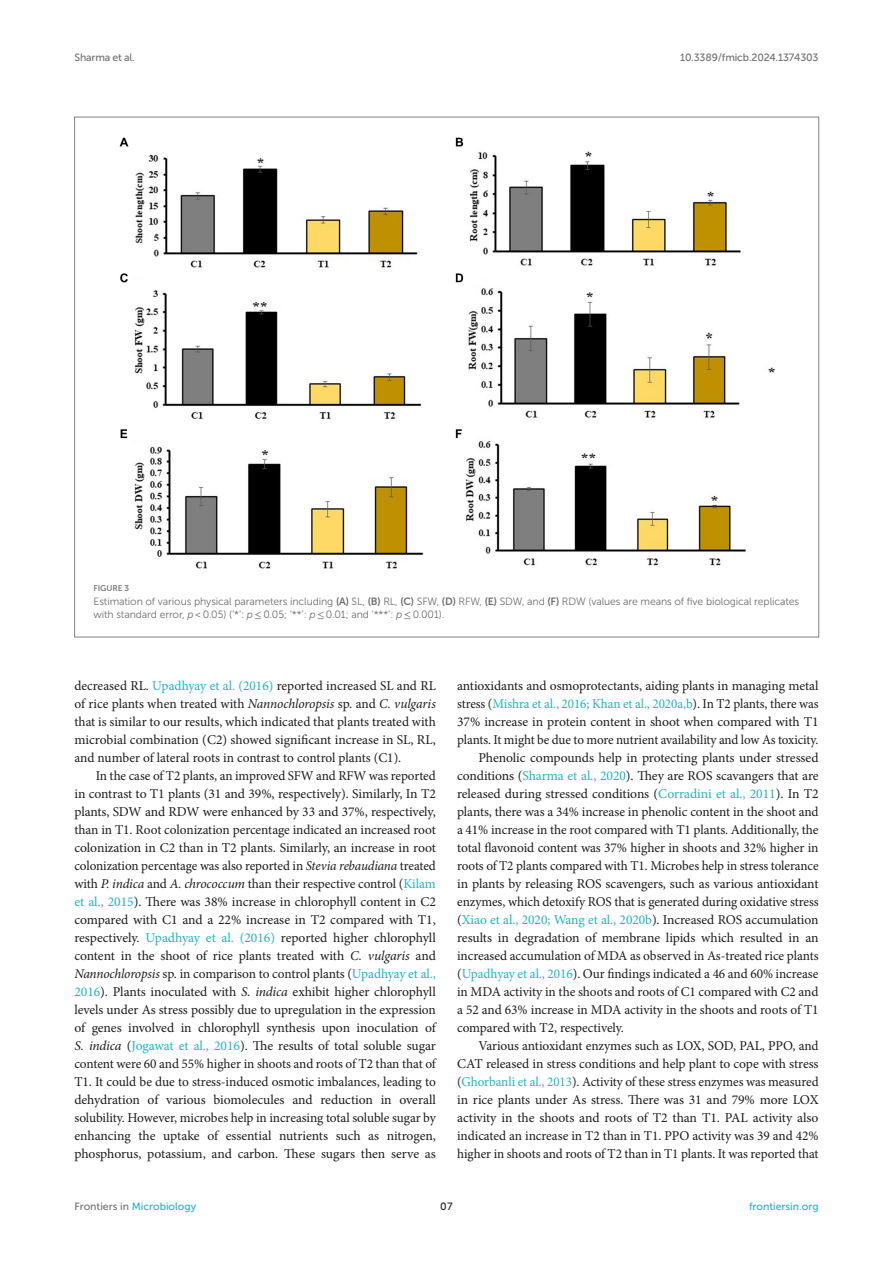
<style>
.page{position:relative;width:893px;height:1263px;background:#fff}
.page>*{position:absolute;margin:0;border:0;box-sizing:border-box;transform-origin:0 0}
.TEXT{font:13.5px/18px "Minion Pro";letter-spacing:-.005em;color:#1b1c1b;text-align:justify}
.FIG_LEG{font:10.5px/13.5px "Museo Sans 300";letter-spacing:-.01em;color:#706f70}
.t1{font:10.5px "Museo Sans 500";color:#1db5c3}
.t2{font:10.5px "Museo Sans 500";letter-spacing:-.015em;color:#706f70}
.t3{font:10.5px "Museo Sans 500";color:#1b1c1b}
.FIG_HD{font:8.25px "Museo Sans 700";letter-spacing:-.01em;color:#7e7f7f}
.s1{font-family:"Museo Sans 700"}
.s2{font-style:italic}
.s3{font-family:"STIX General"}
.s4{color:#1db5c3}
.s5{color:#706f70}
</style>
<div class="page">
<img style="left:119px;top:137px;width:656px;height:432px">
<p class="t2" style="left:74px;top:51px;width:62px">Sharma et al.</p>
<p class="t2" style="left:680px;top:51px;width:140px">10.3389/fmicb.2024.1374303</p>
<p class="FIG_HD" style="left:94px;top:584px;width:37px">FIGURE 3</p>
<p class="FIG_LEG" style="left:94px;top:594px;width:707px">Estimation of various physical parameters including <span class="s1">(A)</span> SL, <span class="s1">(B)</span> RL, <span class="s1">(C)</span> SFW, <span class="s1">(D)</span> RFW, <span class="s1">(E)</span> SDW, and <span class="s1">(F)</span> RDW (values are means of five biological replicates with standard error, <span class="s2">p</span> &lt; 0.05) (‘*’: <span class="s2">p</span> <span class="s3">≤</span> 0.05; ‘**’: <span class="s2">p</span> <span class="s3">≤</span> 0.01; and ‘***’: <span class="s2">p</span> <span class="s3">≤</span> 0.001).</p>
<p class="TEXT" style="left:74px;top:677px;width:363px">decreased RL. <span class="s4">Upadhyay et al. (2016)</span> reported increased SL and RL of rice plants when treated with <span class="s2">Nannochloropsis</span> sp. and <span class="s2">C. vulgaris </span>that is similar to our results, which indicated that plants treated with microbial combination (C2) showed significant increase in SL, RL, and number of lateral roots in contrast to control plants (C1).</p>
<p class="TEXT" style="left:74px;top:767px;width:363px;text-indent:21px">In the case of T2 plants, an improved SFW and RFW was reported in contrast to T1 plants (31 and 39%, respectively). Similarly, In T2 plants, SDW and RDW were enhanced by 33 and 37%, respectively, than in T1. Root colonization percentage indicated an increased root colonization in C2 than in T2 plants. Similarly, an increase in root colonization percentage was also reported in <span class="s2">Stevia rebaudiana</span> treated with <span class="s2">P. indica</span> and <span class="s2">A. chrococcum</span> than their respective control (<span class="s4">Kilam et al., 2015</span>). There was 38% increase in chlorophyll content in C2 compared with C1 and a 22% increase in T2 compared with T1, respectively. <span class="s4">Upadhyay et al. (2016)</span> reported higher chlorophyll content in the shoot of rice plants treated with <span class="s2">C. vulgaris</span> and <span class="s2">Nannochloropsis</span> sp. in comparison to control plants (<span class="s4">Upadhyay et al., 2016</span>). Plants inoculated with <span class="s2">S. indica</span> exhibit higher chlorophyll levels under As stress possibly due to upregulation in the expression of genes involved in chlorophyll synthesis upon inoculation of <span class="s2">S. indica</span> (<span class="s4">Jogawat et al., 2016</span>). The results of total soluble sugar content were 60 and 55% higher in shoots and roots of T2 than that of T1. It could be due to stress-induced osmotic imbalances, leading to dehydration of various biomolecules and reduction in overall solubility. However, microbes help in increasing total soluble sugar by enhancing the uptake of essential nutrients such as nitrogen, phosphorus, potassium, and carbon. These sugars then serve as</p>
<p class="TEXT" style="left:457px;top:677px;width:363px">antioxidants and osmoprotectants, aiding plants in managing metal stress (<span class="s4">Mishra et al., 2016; Khan et al., 2020a,b</span>). In T2 plants, there was 37% increase in protein content in shoot when compared with T1 plants. It might be due to more nutrient availability and low As toxicity.</p>
<p class="TEXT" style="left:457px;top:749px;width:363px;text-indent:21px">Phenolic compounds help in protecting plants under stressed conditions (<span class="s4">Sharma et al., 2020</span>). They are ROS scavangers that are released during stressed conditions (<span class="s4">Corradini et al., 2011</span>). In T2 plants, there was a 34% increase in phenolic content in the shoot and a 41% increase in the root compared with T1 plants. Additionally, the total flavonoid content was 37% higher in shoots and 32% higher in roots of T2 plants compared with T1. Microbes help in stress tolerance in plants by releasing ROS scavengers, such as various antioxidant enzymes, which detoxify ROS that is generated during oxidative stress (<span class="s4">Xiao et al., 2020; Wang et al., 2020b</span>). Increased ROS accumulation results in degradation of membrane lipids which resulted in an increased accumulation of MDA as observed in As-treated rice plants (<span class="s4">Upadhyay et al., 2016</span>). Our findings indicated a 46 and 60% increase in MDA activity in the shoots and roots of C1 compared with C2 and a 52 and 63% increase in MDA activity in the shoots and roots of T1 compared with T2, respectively.</p>
<p class="TEXT" style="left:457px;top:1037px;width:363px;text-indent:21px">Various antioxidant enzymes such as LOX, SOD, PAL, PPO, and CAT released in stress conditions and help plant to cope with stress (<span class="s4">Ghorbanli et al., 2013</span>). Activity of these stress enzymes was measured in rice plants under As stress. There was 31 and 79% more LOX activity in the shoots and roots of T2 than T1. PAL activity also indicated an increase in T2 than in T1. PPO activity was 39 and 42% higher in shoots and roots of T2 than in T1 plants. It was reported that</p>
<p class="t1" style="left:74px;top:1200px;width:123px"><span class="s5">Frontiers in</span> Microbiology</p>
<p class="t3" style="left:440px;top:1200px;width:14px">07</p>
<p class="t1" style="left:749px;top:1200px;width:71px">frontiersin.org</p>
</div>
